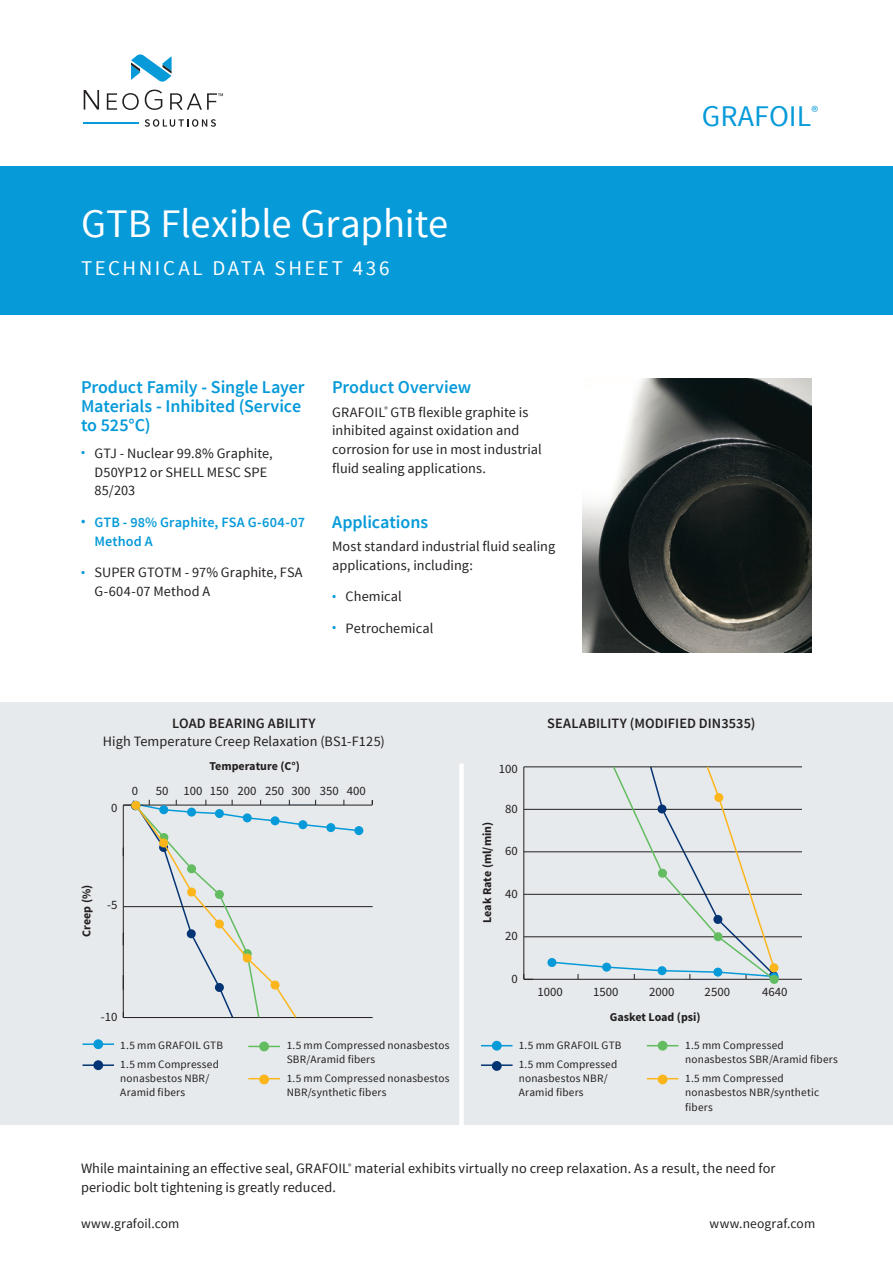
<style>
.page{position:relative;width:893px;height:1263px;background:#fff}
.page>*{position:absolute;margin:0;border:0;box-sizing:border-box;transform-origin:0 0}
.t1{font:40.5px "Source Sans Pro";color:#fff}
.t2{font:30px "Source Sans Pro";color:#069ad9}
.Subtitle{font:21px "Source Sans Pro";letter-spacing:.12em;color:#fff}
.Headline{font:600 18px/18.8px "Source Sans Pro";letter-spacing:-.005em;color:#069ad9}
.Body_Copy{font:14.25px/18.8px "Source Sans Pro";letter-spacing:.005em;color:#231f20}
.Bullet{font:14.25px/18.8px "Source Sans Pro";letter-spacing:.005em;color:#231f20}
.Chart_Catagories_X-A{font:600 14.25px "Source Sans Pro";letter-spacing:.005em;color:#231f20}
.Chart_Catagories_X-A-2{font:14.25px "Source Sans Pro";letter-spacing:.005em;color:#231f20}
.Bullet-2{font:600 14.25px/18.8px "Source Sans Pro";letter-spacing:.01em;color:#069ad9}
.Body_Copy-2{font:13.5px "Source Sans Pro";letter-spacing:.01em;color:#231f20}
.t3{font:12.75px "Source Sans Pro";color:#231f20}
.t4{font:700 12px "Source Sans Pro";color:#231f20}
.Notes{font:11.25px/14.2px "Source Sans Pro";letter-spacing:.015em;color:#231f20}
.s1{font-size:13.5px;color:#069ad9}
.s2{font-size:13.5px}
</style>
<div class="page">
<div style="left:0;top:166px;width:893px;height:149px;background:#069ad9"></div>
<hr style="left:84px;top:122px;width:55px;height:2px;background:#069ad9">
<svg style="left:84px;top:90px;width:15px;height:20px"></svg>
<svg style="left:107px;top:93px;width:32px;height:17px"></svg>
<svg style="left:145px;top:90px;width:17px;height:20px"></svg>
<svg style="left:145px;top:119px;width:71px;height:8px"></svg>
<svg style="left:131px;top:54px;width:41px;height:28px"></svg>
<svg style="left:170px;top:93px;width:53px;height:17px"></svg>
<img style="left:583px;top:379px;width:229px;height:273px">
<div style="left:0;top:702px;width:893px;height:423px;background:#e6eaec"></div>
<hr style="left:124px;top:805px;width:248px;height:1px;background:#231f20">
<hr style="left:123px;top:1017px;width:250px;height:1px;background:#231f20">
<hr style="left:123px;top:906px;width:250px;height:1px;background:#231f20">
<div style="left:354px;top:826px;width:9px;height:9px;background:#069ad9;border-radius:50%"></div>
<svg style="left:123px;top:799px;width:237px;height:220px"></svg>
<hr style="left:524px;top:979px;width:278px;height:1px;background:#231f20">
<hr style="left:523px;top:767px;width:1px;height:212px;background:#231f20">
<svg style="left:523px;top:974px;width:10px;height:6px"></svg>
<hr style="left:524px;top:936px;width:278px;height:1px;background:#231f20">
<hr style="left:524px;top:894px;width:278px;height:1px;background:#231f20">
<hr style="left:524px;top:851px;width:278px;height:1px;background:#231f20">
<hr style="left:524px;top:809px;width:278px;height:1px;background:#231f20">
<hr style="left:524px;top:766px;width:278px;height:1px;background:#231f20">
<svg style="left:547px;top:958px;width:9px;height:9px"></svg>
<div style="left:769px;top:963px;width:9px;height:9px;background:#fcb61c;border-radius:50%"></div>
<div style="left:770px;top:975px;width:9px;height:9px;background:#63bd60;border-radius:50%"></div>
<svg style="left:549px;top:766px;width:227px;height:215px"></svg>
<hr style="left:82px;top:1043px;width:32px;height:2px;background:#069ad9">
<hr style="left:481px;top:1045px;width:32px;height:1px;background:#069ad9">
<hr style="left:248px;top:1046px;width:32px;height:1px;background:#63bd60">
<hr style="left:647px;top:1045px;width:31px;height:1px;background:#63bd60">
<hr style="left:82px;top:1064px;width:32px;height:2px;background:#053474">
<hr style="left:481px;top:1064px;width:32px;height:2px;background:#053474">
<hr style="left:248px;top:1078px;width:32px;height:1px;background:#fcb61c">
<hr style="left:647px;top:1078px;width:31px;height:1px;background:#fcb61c">
<div style="left:93px;top:1039px;width:10px;height:10px;background:#069ad9;border-radius:50%"></div>
<div style="left:492px;top:1041px;width:10px;height:9px;background:#069ad9;border-radius:50%"></div>
<div style="left:259px;top:1041px;width:10px;height:10px;background:#63bd60;border-radius:50%"></div>
<div style="left:658px;top:1041px;width:9px;height:9px;background:#63bd60;border-radius:50%"></div>
<div style="left:93px;top:1060px;width:10px;height:10px;background:#053474;border-radius:50%"></div>
<div style="left:492px;top:1061px;width:10px;height:10px;background:#053474;border-radius:50%"></div>
<div style="left:259px;top:1074px;width:10px;height:10px;background:#fcb61c;border-radius:50%"></div>
<div style="left:658px;top:1074px;width:9px;height:10px;background:#fcb61c;border-radius:50%"></div>
<div style="left:459px;top:764px;width:5px;height:389px;background:#fff"></div>
<p class="t1" style="left:81px;top:199px;width:369px">GTB Flexible Graphite</p>
<p class="Subtitle" style="left:81px;top:255px;width:310px">TECHNICAL DATA SHEET 436</p>
<p class="Headline" style="left:81px;top:379px;width:225px">Product Family - Single Layer<br>Materials - Inhibited (Service to 525°C)</p>
<p class="Bullet" style="left:94px;top:444px;width:180px;text-indent:-14px"><span class="s1">•</span> GTJ - Nuclear 99.8% Graphite,<br>D50YP12 or SHELL MESC SPE<br>85/203</p>
<p class="Bullet-2" style="left:94px;top:513px;width:212px;text-indent:-14px"><span class="s2">•</span> GTB - 98% Graphite, FSA G-604-07<br>Method A</p>
<p class="Bullet" style="left:94px;top:563px;width:210px;text-indent:-14px"><span class="s1">•</span> SUPER GTOTM - 97% Graphite, FSA<br>G-604-07 Method A</p>
<p class="Headline" style="left:332px;top:379px;width:140px">Product Overview</p>
<p class="Body_Copy" style="left:332px;top:403px;width:211px">GRAFOIL<sup>®</sup> GTB flexible graphite is inhibited against oxidation and corrosion for use in most industrial fluid sealing applications.</p>
<p class="Headline" style="left:332px;top:513px;width:97px">Applications</p>
<p class="Body_Copy" style="left:332px;top:537px;width:224px">Most standard industrial fluid sealing applications, including:</p>
<p class="Bullet" style="left:332px;top:587px;width:71px"><span class="s1">•</span> Chemical</p>
<p class="Bullet" style="left:332px;top:619px;width:103px"><span class="s1">•</span> Petrochemical</p>
<p class="t2" style="left:702px;top:97px;width:118px">GRAFOIL<sup>®</sup></p>
<p class="Chart_Catagories_X-A" style="left:172px;top:715px;width:145px">LOAD BEARING ABILITY</p>
<p class="Chart_Catagories_X-A-2" style="left:103px;top:732px;width:283px">High Temperature Creep Relaxation (BS1-F125)</p>
<p class="t4" style="left:209px;top:758px;width:92px">Temperature (C°)</p>
<p class="t3" style="left:111px;top:799px;width:8px">0</p>
<p class="t3" style="left:132px;top:782px;width:8px">0</p>
<p class="t3" style="left:156px;top:782px;width:211px">50 100 150 200 250 300 350 400</p>
<p class="t4" style="left:79px;top:936px;width:53px;rotate:-90deg">Creep (%)</p>
<p class="t3" style="left:107px;top:897px;width:12px">-5</p>
<p class="t3" style="left:101px;top:1009px;width:18px">-10</p>
<p class="Notes" style="left:120px;top:1038px;width:104px">1.5 mm GRAFOIL GTB</p>
<p class="Notes" style="left:120px;top:1057px;width:100px">1.5 mm Compressed nonasbestos NBR/<br>Aramid fibers</p>
<p class="Notes" style="left:287px;top:1038px;width:164px">1.5 mm Compressed nonasbestos<br>SBR/Aramid fibers</p>
<p class="Notes" style="left:287px;top:1071px;width:164px">1.5 mm Compressed nonasbestos<br>NBR/synthetic fibers</p>
<p class="t3" style="left:499px;top:761px;width:21px">100</p>
<p class="t4" style="left:479px;top:923px;width:102px;rotate:-90deg">Leak Rate (ml/min)</p>
<p class="t3" style="left:505px;top:801px;width:14px">80</p>
<p class="t3" style="left:505px;top:843px;width:14px">60</p>
<p class="t3" style="left:505px;top:886px;width:14px">40</p>
<p class="t3" style="left:505px;top:928px;width:14px">20</p>
<p class="t3" style="left:512px;top:971px;width:8px">0</p>
<p class="Chart_Catagories_X-A" style="left:547px;top:715px;width:210px">SEALABILITY (MODIFIED DIN3535)</p>
<p class="t3" style="left:537px;top:983px;width:27px">1000</p>
<p class="t3" style="left:593px;top:983px;width:27px">1500</p>
<p class="t3" style="left:649px;top:983px;width:27px">2000</p>
<p class="t3" style="left:705px;top:983px;width:27px">2500</p>
<p class="t3" style="left:762px;top:983px;width:27px">4640</p>
<p class="t4" style="left:610px;top:1009px;width:92px">Gasket Load (psi)</p>
<p class="Notes" style="left:519px;top:1038px;width:104px">1.5 mm GRAFOIL GTB</p>
<p class="Notes" style="left:519px;top:1057px;width:100px">1.5 mm Compressed nonasbestos NBR/<br>Aramid fibers</p>
<p class="Notes" style="left:685px;top:1038px;width:154px">1.5 mm Compressed nonasbestos SBR/Aramid fibers</p>
<p class="Notes" style="left:685px;top:1071px;width:135px">1.5 mm Compressed nonasbestos NBR/synthetic fibers</p>
<p class="Body_Copy" style="left:81px;top:1159px;width:696px">While maintaining an effective seal, GRAFOIL<sup>®</sup> material exhibits virtually no creep relaxation. As a result, the need for periodic bolt tightening is greatly reduced.</p>
<p class="Body_Copy-2" style="left:81px;top:1215px;width:100px">www.grafoil.com</p>
<p class="Body_Copy-2" style="left:710px;top:1215px;width:107px">www.neograf.com</p>
<p class="t3" style="left:98px;top:1180px;width:21px">100</p>
<p class="t3" style="left:105px;top:1219px;width:14px">80</p>
</div>
